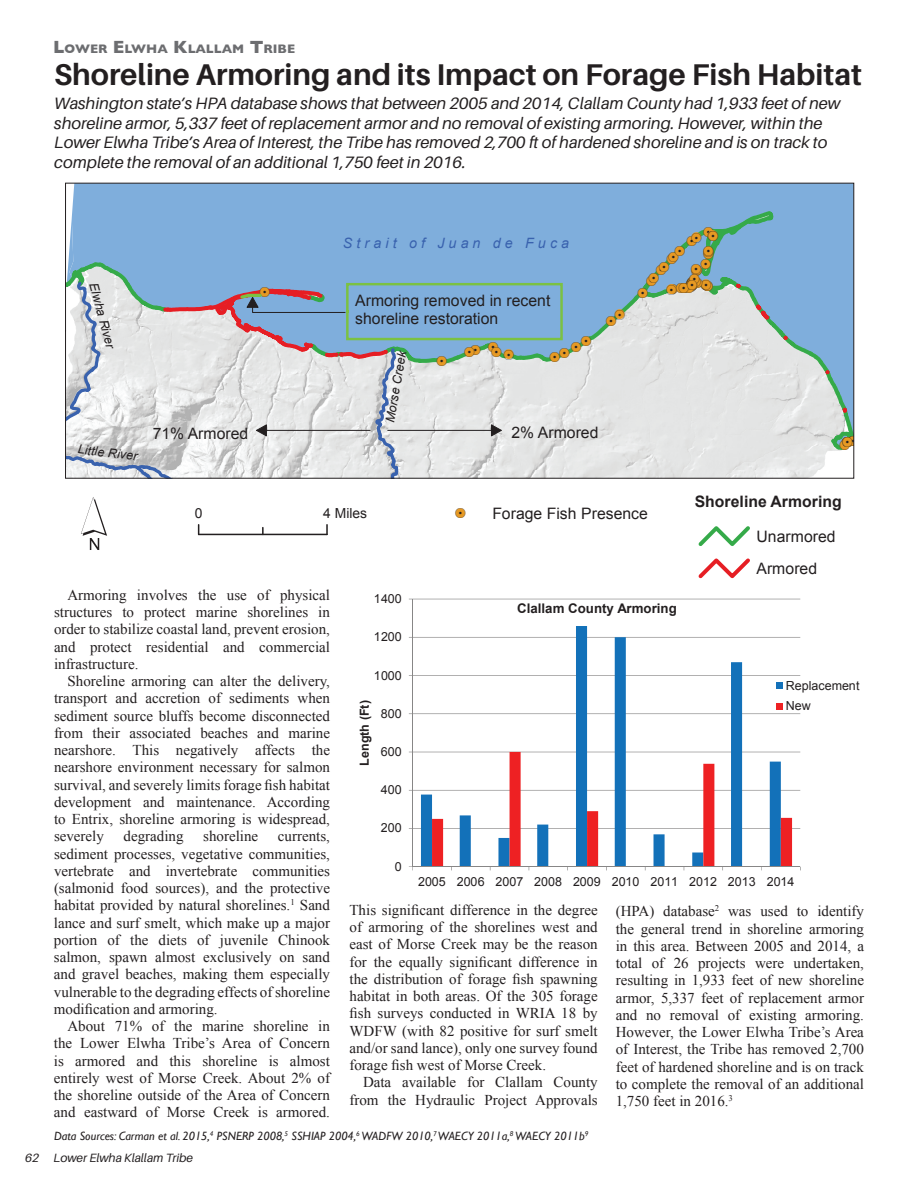
<style>
.page{position:relative;width:918px;height:1188px;background:#fff}
.page>*{position:absolute;margin:0;border:0;box-sizing:border-box;transform-origin:0 0}
.t1{font:75.9px "ESRI North";color:#231f20}
.t2{font:700 30px "Aileron";color:#231f20}
.t3{font:italic 16.5px/19.5px "Aileron";color:#231f20}
.t4{font:15.75px/32.2px "Arial";color:#231f20}
.t5{font:700 15.75px "Arial";color:#231f20}
.t6{font:15px/17.2px "Times New Roman";color:#231f20;text-align:justify}
.t7{font:14.25px/29.5px "ESRI Default Marker";color:#e69923;text-align:center}
.t8{font:italic 14.25px "Arial";letter-spacing:.295em;color:#3962ae}
.t9{font:13.8px "Arial";letter-spacing:-.005em;color:#231f20}
.t10{font:700 13.35px "Arial";color:#231f20}
.t11{font:italic 12.6px "Arial";color:#231f20}
.t12{font:700 12.6px "Gill Sans";color:#6c6d70}
.t13{font:12.45px/20.4px "Arial";color:#231f20}
.t14{font:700 12.45px "Arial";color:#231f20}
.t15{font:italic 12px "Gill Sans";color:#231f20}
.t16{font:italic 12px "Aileron";color:#231f20}
.s1{font-size:18px}
.s2{color:#231f20}
</style>
<div class="page">
<hr style="left:413px;top:828px;width:387px;height:1px;background:#878686">
<hr style="left:413px;top:790px;width:387px;height:1px;background:#878686">
<hr style="left:413px;top:752px;width:387px;height:1px;background:#878686">
<hr style="left:413px;top:713px;width:387px;height:1px;background:#878686">
<hr style="left:413px;top:675px;width:387px;height:1px;background:#878686">
<hr style="left:413px;top:637px;width:387px;height:1px;background:#878686">
<hr style="left:413px;top:599px;width:387px;height:1px;background:#878686">
<svg style="left:421px;top:626px;width:360px;height:240px"></svg>
<hr style="left:412px;top:599px;width:1px;height:268px;background:#878686">
<hr style="left:413px;top:866px;width:387px;height:1px;background:#878686">
<svg style="left:432px;top:752px;width:360px;height:118px"></svg>
<svg style="left:777px;top:683px;width:6px;height:6px"></svg>
<svg style="left:777px;top:703px;width:6px;height:6px"></svg>
<svg style="left:65px;top:182px;width:790px;height:297px;background:#7da5cd"></svg>
<svg style="left:326px;top:525px;width:2px;height:9px"></svg>
<svg style="left:262px;top:528px;width:2px;height:6px"></svg>
<hr style="left:199px;top:534px;width:128px;height:1px;background:#231f20">
<svg style="left:698px;top:526px;width:52px;height:53px"></svg>
<svg style="left:66px;top:208px;width:788px;height:270px;background:#b3c8d9"></svg>
<p class="t12" style="left:53px;top:41px;width:244px"><span class="s1">L</span>OWER <span class="s1">E</span> LWHA <span class="s1">K</span>LALLAM <span class="s1">T</span>RIBE</p>
<h2 class="t2" style="left:54px;top:58px;width:810px">Shoreline Armoring and its Impact on Forage Fish Habitat</h2>
<p class="t3" style="left:54px;top:94px;width:787px">Washington state’s HPA database shows that between 2005 and 2014, Clallam County had 1,933 feet of new shoreline armor, 5,337 feet of replacement armor and no removal of existing armoring. However, within the Lower Elwha Tribe’s Area of Interest, the Tribe has removed 2,700 ft of hardened shoreline and is on track to complete the removal of an additional 1,750 feet in 2016.</p>
<p class="t11" style="left:101px;top:281px;width:69px;rotate:75deg">Elwha River</p>
<p class="t7" style="left:260px;top:277px;width:11px">!<span class="s2">.</span></p>
<p class="t8" style="left:343px;top:234px;width:228px">Strait of Juan de Fuca</p>
<p class="t4" style="left:355px;top:292px;width:197px;line-height:18.3px">Armoring removed in recent shoreline restoration</p>
<p class="t11" style="left:382px;top:421px;width:74px;rotate:-80deg">Morse Creek</p>
<p class="t7" style="left:437px;top:346px;width:11px">!<span class="s2">.</span></p>
<p class="t7" style="left:471px;top:333px;width:29px">!<span class="s2">.</span> !<span class="s2">.</span></p>
<p class="t7" style="left:464px;top:337px;width:51px">!<span class="s2">.</span> !<span class="s2">.</span>!<span class="s2">.</span></p>
<p class="t7" style="left:581px;top:326px;width:11px">!<span class="s2">.</span></p>
<p class="t7" style="left:550px;top:338px;width:33px">!<span class="s2">.</span>!<span class="s2">.</span>!<sup>.</sup></p>
<p class="t7" style="left:615px;top:300px;width:11px">!<span class="s2">.</span></p>
<p class="t7" style="left:606px;top:306px;width:11px">!<span class="s2">.</span></p>
<p class="t7" style="left:692px;top:220px;width:23px">!<span class="s2">.</span>!<sup>. </sup>!<span class="s2">.</span></p>
<p class="t7" style="left:708px;top:221px;width:11px">!<span class="s2">.</span></p>
<p class="t7" style="left:687px;top:226px;width:11px">!<span class="s2">.</span></p>
<p class="t7" style="left:703px;top:236px;width:11px">!<span class="s2">.</span></p>
<p class="t7" style="left:675px;top:237px;width:11px">!<span class="s2">.</span></p>
<p class="t7" style="left:703px;top:240px;width:11px">!<span class="s2">.</span></p>
<p class="t7" style="left:668px;top:242px;width:11px">!<span class="s2">.</span></p>
<p class="t7" style="left:667px;top:244px;width:11px">!<span class="s2">.</span></p>
<p class="t7" style="left:659px;top:253px;width:11px">!<span class="s2">.</span></p>
<p class="t7" style="left:691px;top:255px;width:11px">!<span class="s2">.</span></p>
<p class="t7" style="left:656px;top:255px;width:11px">!<span class="s2">.</span></p>
<p class="t7" style="left:649px;top:263px;width:11px">!<span class="s2">.</span></p>
<p class="t7" style="left:690px;top:264px;width:11px">!<span class="s2">.</span></p>
<p class="t7" style="left:646px;top:266px;width:11px">!<span class="s2">.</span></p>
<p class="t7" style="left:686px;top:270px;width:28px">!<span class="s2">.</span>!<span class="s2">.</span>!<sup>.</sup> !<span class="s2">.</span>!<span class="s2">.</span></p>
<p class="t7" style="left:691px;top:267px;width:11px">!<span class="s2">.</span></p>
<p class="t7" style="left:687px;top:267px;width:11px">!</p>
<p class="t7" style="left:693px;top:268px;width:11px">!<span class="s2">.</span></p>
<p class="t7" style="left:638px;top:278px;width:11px">!<span class="s2">.</span></p>
<p class="t7" style="left:667px;top:273px;width:32px">!<span class="s2">.</span> !<span class="s2">.</span>!<sup>.</sup></p>
<p class="t7" style="left:676px;top:273px;width:19px">!<span class="s2">.</span>!<span class="s2">.</span></p>
<p class="t4" style="left:153px;top:417px;width:97px">71% Armored</p>
<p class="t4" style="left:512px;top:417px;width:88px">2% Armored</p>
<p class="t11" style="left:79px;top:441px;width:61px;rotate:7deg">Little River</p>
<h1 class="t1" style="left:81px;top:479px;width:28px">´</h1>
<p class="t9" style="left:195px;top:504px;width:9px">0</p>
<p class="t9" style="left:323px;top:504px;width:45px">4 Miles</p>
<p class="t7" style="left:455px;top:498px;width:11px">!<span class="s2">.</span></p>
<p class="t4" style="left:492px;top:497px;width:157px">Forage Fish Presence</p>
<p class="t7" style="left:840px;top:428px;width:20px">!<span class="s2">.</span>!<span class="s2">.</span></p>
<p class="t7" style="left:842px;top:427px;width:11px">!<span class="s2">.</span></p>
<p class="t5" style="left:695px;top:491px;width:148px">Shoreline Armoring</p>
<p class="t4" style="left:757px;top:521px;width:80px">Unarmored<br>Armored</p>
<p class="t6" style="left:54px;top:586px;width:278px;text-indent:14px">Armoring involves the use of physical structures to protect marine shorelines in order to stabilize coastal land, prevent erosion, and protect residential and commercial infrastructure.</p>
<p class="t6" style="left:54px;top:672px;width:278px;text-indent:14px">Shoreline armoring can alter the delivery, transport and accretion of sediments when sediment source bluffs become disconnected from their associated beaches and marine nearshore. This negatively affects the nearshore environment necessary for salmon survival, and severely limits forage fish habitat development and maintenance. According to Entrix, shoreline armoring is widespread, severely</p>
<p class="t13" style="left:374px;top:589px;width:29px">1400</p>
<p class="t10" style="left:517px;top:600px;width:161px">Clallam County Armoring</p>
<p class="t13" style="left:374px;top:627px;width:29px">1200</p>
<p class="t13" style="left:374px;top:665px;width:29px">1000</p>
<p class="t13" style="left:786px;top:675px;width:75px">Replacement<br>New</p>
<p class="t14" style="left:356px;top:766px;width:67px;rotate:-90deg">Length (Ft)</p>
<p class="t13" style="left:381px;top:703px;width:22px">800</p>
<p class="t13" style="left:381px;top:742px;width:22px">600</p>
<p class="t13" style="left:381px;top:780px;width:22px">400</p>
<p class="t13" style="left:381px;top:818px;width:22px">200</p>
<p class="t6" style="left:124px;top:828px;width:61px">degrading</p>
<p class="t6" style="left:203px;top:828px;width:56px">shoreline</p>
<p class="t6" style="left:54px;top:828px;width:278px;text-indent:224px">currents, sediment processes, vegetative communities, vertebrate and invertebrate communities (salmonid food sources), and the protective habitat provided by natural shorelines.<sup>1</sup> Sand lance and surf smelt, which make up a major portion of the diets of juvenile Chinook salmon, spawn almost exclusively on sand and gravel beaches, making them especially vulnerable to the degrading effects of shoreline modification and armoring.</p>
<p class="t6" style="left:54px;top:1017px;width:278px;text-indent:14px">About 71% of the marine shoreline in the Lower Elwha Tribe’s Area of Concern is armored and this shoreline is almost entirely west of Morse Creek. About 2% of the shoreline outside of the Area of Concern and eastward of Morse Creek is armored.</p>
<p class="t15" style="left:54px;top:1129px;width:536px">Data Sources: Carman et al. 2015,<sup>4</sup> PSNERP 2008,<sup>5</sup> SSHIAP 2004,<sup>6</sup> WADFW 2010,<sup>7</sup> WAECY 2011a,<sup>8</sup> WAECY 2011b<sup>9</sup></p>
<p class="t13" style="left:395px;top:856px;width:8px">0</p>
<p class="t13" style="left:418px;top:871px;width:378px">2005 2006 2007 2008 2009 2010 2011 2012 2013 2014</p>
<p class="t6" style="left:350px;top:901px;width:250px">This significant difference in the degree of armoring of the shorelines west and east of Morse Creek may be the reason for the equally significant difference in the distribution of forage fish spawning habitat in both areas. Of the 305 forage fish surveys conducted in WRIA 18 by WDFW (with 82 positive for surf smelt and/or sand lance), only one survey found forage fish west of Morse Creek.</p>
<p class="t6" style="left:350px;top:1074px;width:250px;text-align:right">Data available for Clallam County from the Hydraulic Project Approvals</p>
<p class="t6" style="left:616px;top:902px;width:250px">(HPA) database<sup>2</sup> was used to identify the general trend in shoreline armoring in this area. Between 2005 and 2014, a total of 26 projects were undertaken, resulting in 1,933 feet of new shoreline armor, 5,337 feet of replacement armor and no removal of existing armoring.<br>However, the Lower Elwha Tribe’s Area of Interest, the Tribe has removed 2,700 feet of hardened shoreline and is on track to complete the removal of an additional 1,750 feet in 2016.<sup>3</sup></p>
<p class="t16" style="left:25px;top:1152px;width:169px">62 Lower Elwha Klallam Tribe</p>
</div>
